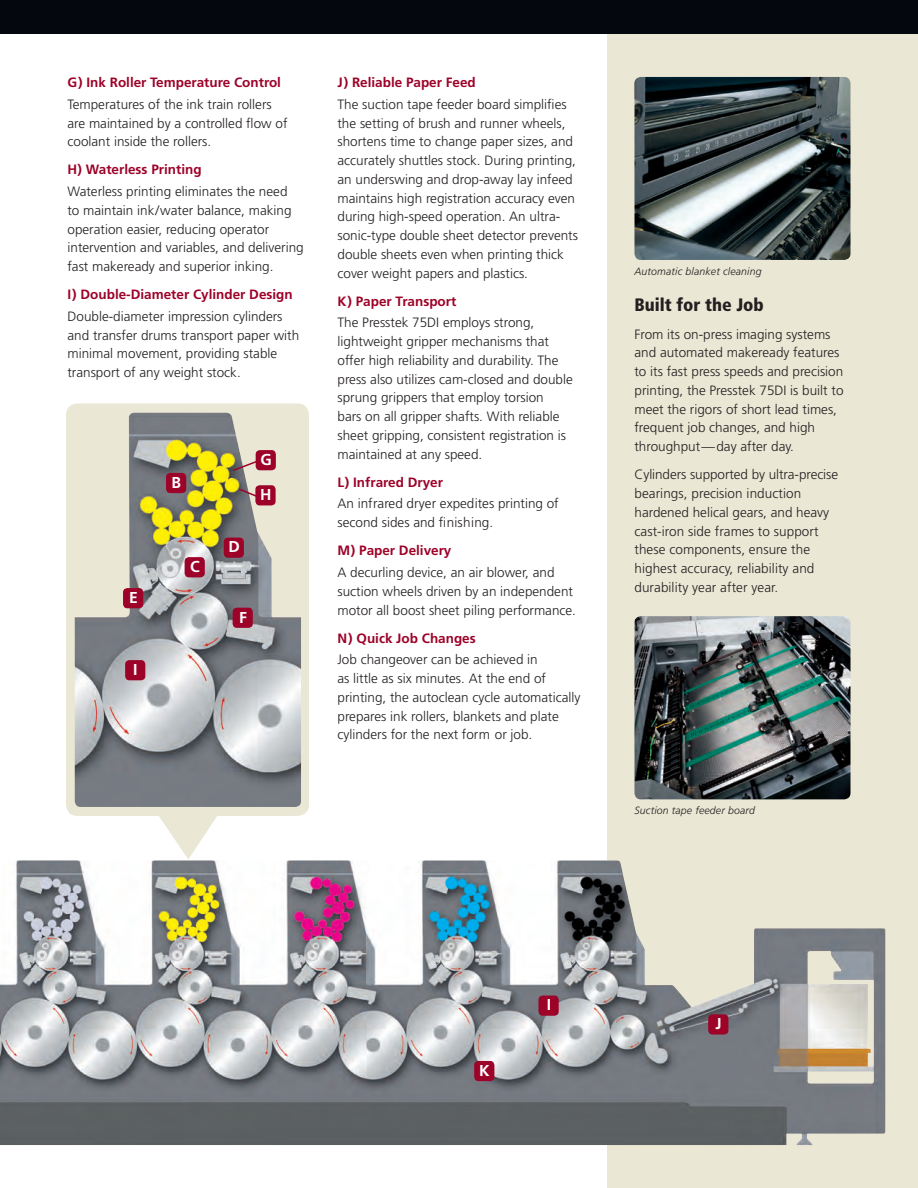
<style>
.page{position:relative;width:918px;height:1188px;background:#fff}
.page>*{position:absolute;margin:0;border:0;box-sizing:border-box;transform-origin:0 0}
.t1{font:900 condensed 18px "Frutiger LT Std";color:#231f20}
.t2{font:700 15.75px "Frutiger LT Std";color:#fff}
.t3{font:300 13.5px/18.8px "Frutiger LT Std";color:#231f20}
.t4{font:700 13.5px "Frutiger LT Std";color:#9d0228}
.t5{font:italic 300 10.5px "Frutiger LT Std";letter-spacing:.015em;color:#231f20}
</style>
<div class="page">
<div style="left:608px;top:27px;width:310px;height:1161px;background:#eae7d5"></div>
<div style="left:0;top:0;width:918px;height:34px;background:#04070e"></div>
<img style="left:634px;top:77px;width:216px;height:183px">
<img style="left:634px;top:616px;width:216px;height:183px">
<div style="left:66px;top:403px;width:243px;height:413px;background:#eae7d5;border-radius:11px"></div>
<img style="left:75px;top:413px;width:226px;height:394px">
<svg style="left:159px;top:816px;width:58px;height:43px"></svg>
<div style="left:166px;top:473px;width:20px;height:20px;background:#9d0228;border-radius:4px"></div>
<div style="left:185px;top:557px;width:20px;height:20px;background:#9d0228;border-radius:4px"></div>
<div style="left:224px;top:538px;width:20px;height:20px;background:#9d0228;border-radius:4px"></div>
<div style="left:123px;top:588px;width:20px;height:20px;background:#9d0228;border-radius:4px"></div>
<div style="left:233px;top:608px;width:20px;height:20px;background:#9d0228;border-radius:4px"></div>
<div style="left:256px;top:450px;width:20px;height:20px;background:#9d0228;border-radius:4px"></div>
<div style="left:255px;top:485px;width:21px;height:20px;background:#9d0228;border-radius:4px"></div>
<div style="left:125px;top:660px;width:20px;height:20px;background:#9d0228;border-radius:4px"></div>
<svg style="left:231px;top:460px;width:27px;height:12px"></svg>
<svg style="left:237px;top:487px;width:19px;height:11px"></svg>
<img style="left:0;top:860px;width:885px;height:285px">
<div style="left:708px;top:1014px;width:20px;height:21px;background:#9d0228;border-radius:4px"></div>
<div style="left:474px;top:1061px;width:20px;height:20px;background:#9d0228;border-radius:4px"></div>
<div style="left:538px;top:996px;width:21px;height:20px;background:#9d0228;border-radius:4px"></div>
<p class="t4" style="left:68px;top:74px;width:215px">G) Ink Roller Temperature Control</p>
<p class="t3" style="left:68px;top:95px;width:222px">Temperatures of the ink train rollers are maintained by a controlled flow of coolant inside the rollers.</p>
<p class="t4" style="left:68px;top:162px;width:136px">H) Waterless Printing</p>
<p class="t3" style="left:68px;top:182px;width:238px">Waterless printing eliminates the need<br>to maintain ink/water balance, making operation easier, reducing operator intervention and variables, and delivering fast makeready and superior inking.</p>
<p class="t4" style="left:68px;top:287px;width:227px">I) Double-Diameter Cylinder Design</p>
<p class="t3" style="left:68px;top:307px;width:233px">Double-diameter impression cylinders and transfer drums transport paper with minimal movement, providing stable transport of any weight stock.</p>
<p class="t2" style="left:129px;top:588px;width:10px">E</p>
<p class="t2" style="left:133px;top:660px;width:6px">I</p>
<p class="t2" style="left:172px;top:473px;width:11px">B</p>
<p class="t2" style="left:190px;top:557px;width:11px">C</p>
<p class="t2" style="left:228px;top:538px;width:13px">D</p>
<p class="t2" style="left:260px;top:450px;width:13px">G</p>
<p class="t2" style="left:260px;top:485px;width:13px">H</p>
<p class="t2" style="left:239px;top:608px;width:9px">F</p>
<p class="t4" style="left:338px;top:74px;width:140px">J) Reliable Paper Feed</p>
<p class="t3" style="left:338px;top:95px;width:242px">The suction tape feeder board simplifies the setting of brush and runner wheels, shortens time to change paper sizes, and accurately shuttles stock. During printing, an underswing and drop-away lay infeed maintains high registration accuracy even during high-speed operation. An ultra&shy;sonic-type double sheet detector prevents double sheets even when printing thick cover weight papers and plastics.</p>
<p class="t4" style="left:338px;top:293px;width:120px">K) Paper Transport</p>
<p class="t3" style="left:338px;top:314px;width:237px">The Presstek 75DI employs strong, lightweight gripper mechanisms that offer high reliability and durability. The press also utilizes cam-closed and double sprung grippers that employ torsion<br>bars on all gripper shafts. With reliable sheet gripping, consistent registration is maintained at any speed.</p>
<p class="t4" style="left:338px;top:474px;width:107px">L) Infrared Dryer</p>
<p class="t3" style="left:338px;top:495px;width:223px">An infrared dryer expedites printing of second sides and finishing.</p>
<p class="t4" style="left:338px;top:543px;width:115px">M) Paper Delivery</p>
<p class="t3" style="left:338px;top:563px;width:240px">A decurling device, an air blower, and suction wheels driven by an independent motor all boost sheet piling performance.</p>
<p class="t4" style="left:338px;top:630px;width:140px">N) Quick Job Changes</p>
<p class="t3" style="left:338px;top:651px;width:244px">Job changeover can be achieved in<br>as little as six minutes. At the end of printing, the autoclean cycle automatically prepares ink rollers, blankets and plate cylinders for the next form or job.</p>
<p class="t5" style="left:634px;top:265px;width:129px">Automatic blanket cleaning</p>
<p class="t1" style="left:634px;top:293px;width:131px">Built for the Job</p>
<p class="t3" style="left:634px;top:325px;width:211px">From its on-press imaging systems and automated makeready features to its fast press speeds and precision printing, the Presstek 75DI is built to meet the rigors of short lead times, frequent job changes, and high throughput—day after day.</p>
<p class="t3" style="left:634px;top:465px;width:205px">Cylinders supported by ultra-precise bearings, precision induction hardened helical gears, and heavy cast-iron side frames to support these components, ensure the highest accuracy, reliability and durability year after year.</p>
<p class="t5" style="left:634px;top:804px;width:122px">Suction tape feeder board</p>
<p class="t2" style="left:479px;top:1061px;width:12px">K</p>
<p class="t2" style="left:547px;top:996px;width:6px">I</p>
<p class="t2" style="left:716px;top:1014px;width:8px">J</p>
</div>
